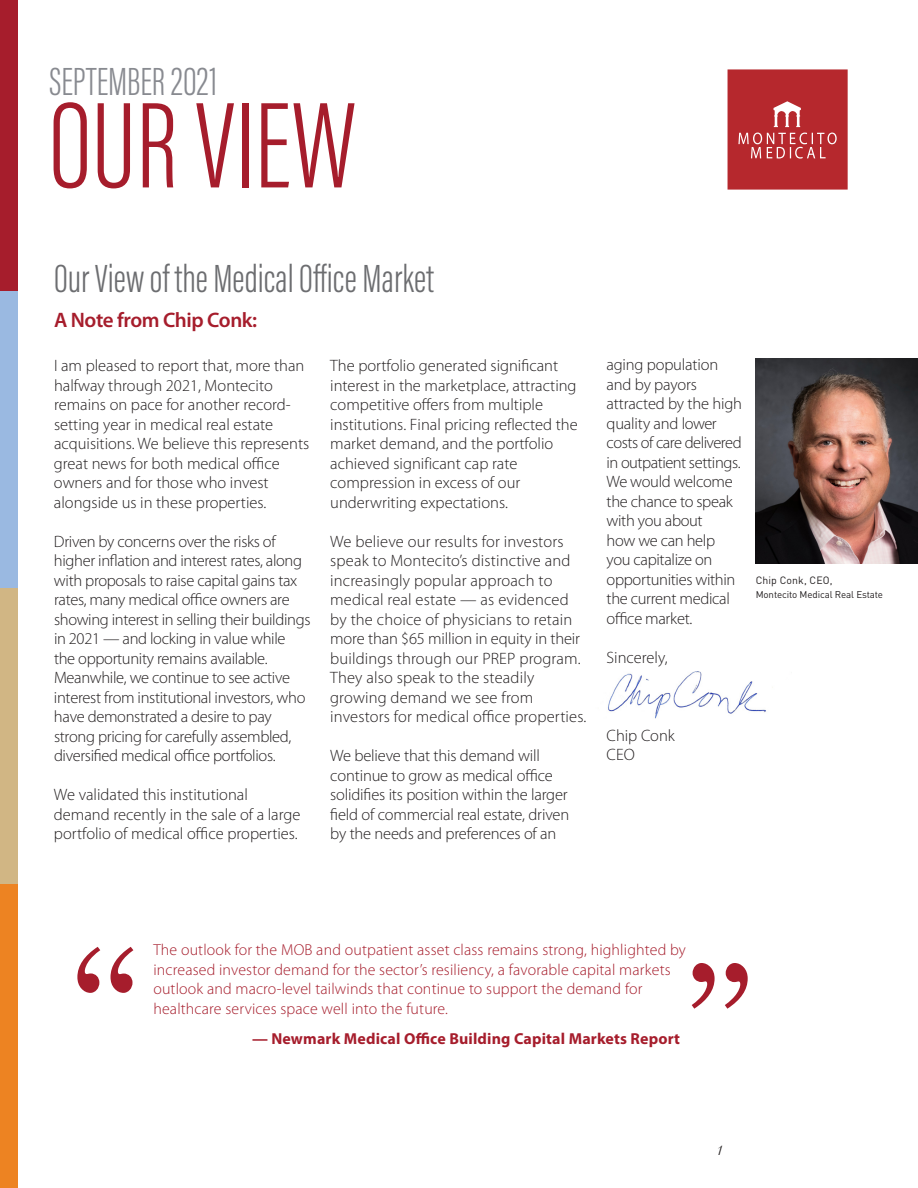
<style>
.page{position:relative;width:918px;height:1188px;background:#fff}
.page>*{position:absolute;margin:0;border:0;box-sizing:border-box;transform-origin:0 0}
.t1{font:300 126px "Acumin Pro Extra Cond";color:#a61d2c}
.t2{font:300 40.5px "Acumin Pro Extra Cond";color:#6c6d70}
.t3{font:300 40.5px "Acumin Pro Extra Cond";color:#888a90}
.t4{font:600 21px "Myriad Pro";letter-spacing:-.02em;color:#a61d2c}
.t5{font:300 16.5px/19.5px "Myriad Pro";letter-spacing:-.005em;color:#231f20}
.t6{font:300 15.9px/19.5px "Myriad Pro";letter-spacing:.01em;color:#a61d2c}
.t7{font:700 15.9px "Myriad Pro";letter-spacing:.01em;color:#a61d2c}
.t8{font:italic 15px "Garamond";color:#231f20}
.t9{font:10.5px "DIN";letter-spacing:.01em;color:#231f20}
.t10{font:9.75px "DIN";letter-spacing:-.01em;color:#231f20}
</style>
<div class="page">
<div style="left:0;top:588px;width:17px;height:297px;background:#d1b684"></div>
<div style="left:0;top:885px;width:17px;height:303px;background:#ed8322"></div>
<div style="left:0;top:0;width:17px;height:292px;background:#a61d2c"></div>
<div style="left:0;top:292px;width:17px;height:296px;background:#9ab9e1"></div>
<img style="left:755px;top:359px;width:163px;height:204px">
<svg style="left:728px;top:69px;width:120px;height:121px;background:#ba353a"></svg>
<div style="left:829px;top:134px;width:6px;height:9px;background:#b6282d;border-radius:50%"></div>
<img style="left:608px;top:671px;width:165px;height:48px">
<svg style="left:77px;top:947px;width:56px;height:46px"></svg>
<svg style="left:692px;top:963px;width:56px;height:46px"></svg>
<p class="t3" style="left:50px;top:58px;width:169px">SEPTEMBER 2021</p>
<p class="t1" style="left:49px;top:70px;width:309px">OUR VIEW</p>
<p class="t2" style="left:54px;top:254px;width:382px">Our View of the Medical Office Market</p>
<p class="t4" style="left:54px;top:306px;width:205px">A Note from Chip Conk:</p>
<p class="t5" style="left:54px;top:356px;width:257px">I am pleased to report that, more than halfway through 2021, Montecito remains on pace for another record&shy;setting year in medical real estate acquisitions. We believe this represents great news for both medical office owners and for those who invest alongside us in these properties.</p>
<p class="t5" style="left:54px;top:532px;width:258px">Driven by concerns over the risks of higher inflation and interest rates, along with proposals to raise capital gains tax rates, many medical office owners are showing interest in selling their buildings in 2021 — and locking in value while the opportunity remains available.<br>Meanwhile, we continue to see active interest from institutional investors, who have demonstrated a desire to pay strong pricing for carefully assembled, diversified medical office portfolios.</p>
<p class="t5" style="left:54px;top:785px;width:248px">We validated this institutional demand recently in the sale of a large portfolio of medical office properties.</p>
<p class="t5" style="left:330px;top:356px;width:249px">The portfolio generated significant interest in the marketplace, attracting competitive offers from multiple institutions. Final pricing reflected the market demand, and the portfolio achieved significant cap rate compression in excess of our underwriting expectations.</p>
<p class="t5" style="left:330px;top:532px;width:258px">We believe our results for investors speak to Montecito’s distinctive and increasingly popular approach to medical real estate — as evidenced by the choice of physicians to retain more than $65 million in equity in their buildings through our PREP program.<br>They also speak to the steadily growing demand we see from investors for medical office properties.</p>
<p class="t5" style="left:330px;top:746px;width:240px">We believe that this demand will continue to grow as medical office solidifies its position within the larger field of commercial real estate, driven by the needs and preferences of an</p>
<p class="t5" style="left:607px;top:355px;width:137px">aging population and by payors attracted by the high quality and lower costs of care delivered in outpatient settings.<br>We would welcome the chance to speak with you about<br>how we can help you capitalize on opportunities within the current medical office market.</p>
<p class="t5" style="left:607px;top:648px;width:63px">Sincerely,</p>
<p class="t9" style="left:756px;top:573px;width:78px">Chip Conk, CEO,</p>
<p class="t10" style="left:756px;top:588px;width:129px">Montecito Medical Real Estate</p>
<p class="t5" style="left:607px;top:726px;width:70px">Chip Conk</p>
<p class="t5" style="left:607px;top:745px;width:30px">CEO</p>
<p class="t6" style="left:153px;top:940px;width:534px">The outlook for the MOB and outpatient asset class remains strong, highlighted by increased investor demand for the sector’s resiliency, a favorable capital markets outlook and macro-level tailwinds that continue to support the demand for healthcare services space well into the future.</p>
<p class="t7" style="left:252px;top:1028px;width:430px">— Newmark Medical Office Building Capital Markets Report</p>
<p class="t8" style="left:716px;top:1141px;width:9px">1</p>
</div>
